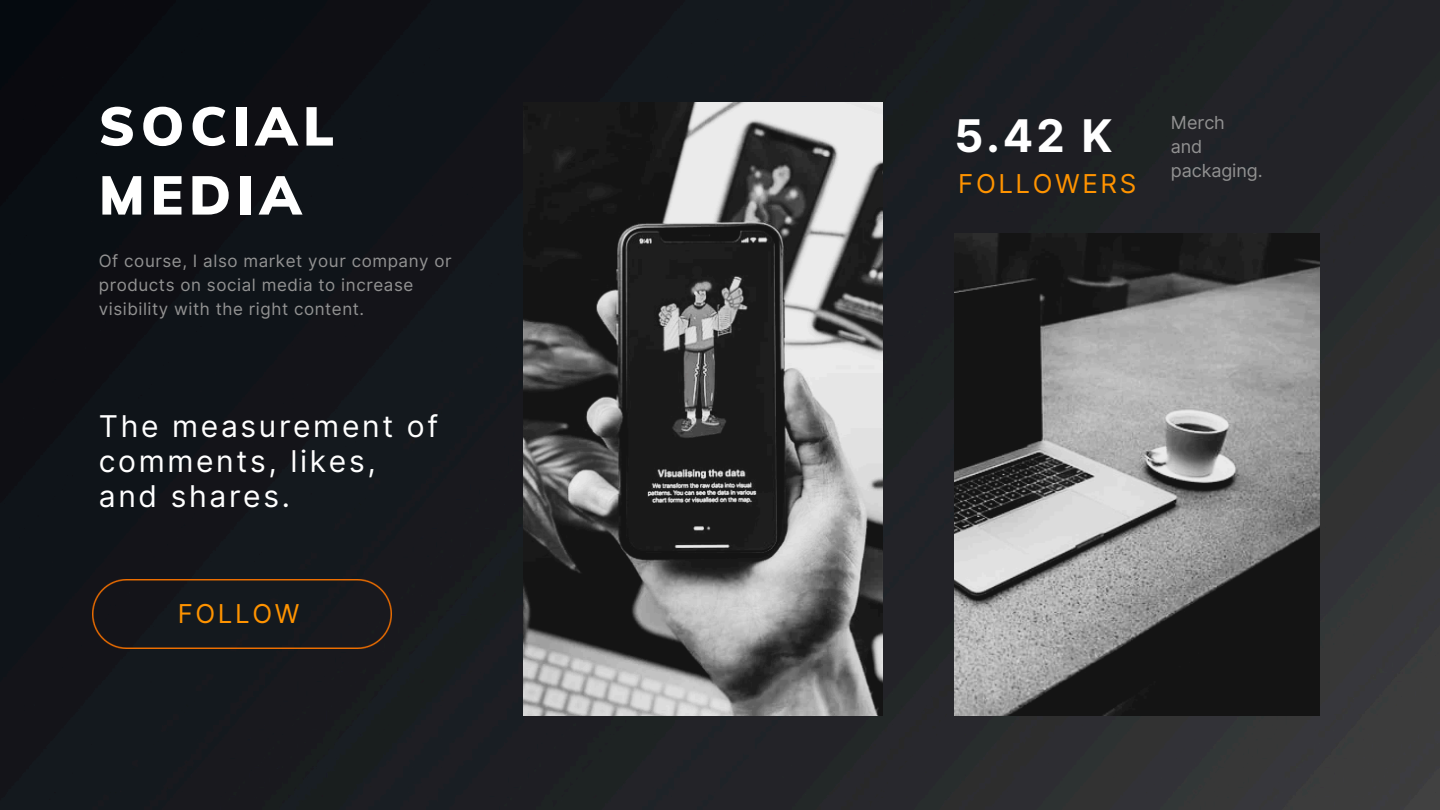
<style>
.page{position:relative;width:1440px;height:810px;background:#fff}
.page>*{position:absolute;margin:0;border:0;box-sizing:border-box;transform-origin:0 0}
.t1{font:900 54px/69px "Muli";letter-spacing:.105em;color:#fff}
.t2{font:700 45px "Inter";color:#fff}
.t3{font:30px/35.2px "Inter";letter-spacing:.09em;color:#fff}
.t4{font:26px "Inter";letter-spacing:.1em;color:#ff9300}
.t5{font:18px "Inter";letter-spacing:-.005em;color:#929292}
.t6{font:17px/24px "Inter";letter-spacing:.03em;color:#929292}
</style>
<div class="page">
<img style="left:0;top:0;width:1440px;height:810px">
<div style="left:93px;top:579px;width:298px;height:69px;background:#14191e"></div>
<img style="left:954px;top:233px;width:366px;height:483px">
<img style="left:524px;top:102px;width:358px;height:614px">
<p class="t1" style="left:99px;top:91px;width:237px">SOCIAL<br>MEDIA</p>
<h4 class="t6" style="left:99px;top:248px;width:354px">Of course, I also market your company or products on social media to increase visibility with the right content.</h4>
<p class="t3" style="left:99px;top:408px;width:341px">The measurement of comments, likes, and shares.</p>
<h2 class="t4" style="left:178px;top:598px;width:123px">FOLLOW</h2>
<p class="t2" style="left:954px;top:108px;width:159px">5.42 K</p>
<p class="t5" style="left:1171px;top:112px;width:56px">Merch</p>
<p class="t5" style="left:1171px;top:136px;width:33px">and</p>
<p class="t5" style="left:1171px;top:160px;width:93px">packaging.</p>
<h4 class="t4" style="left:958px;top:168px;width:180px">FOLLOWERS</h4>
</div>
